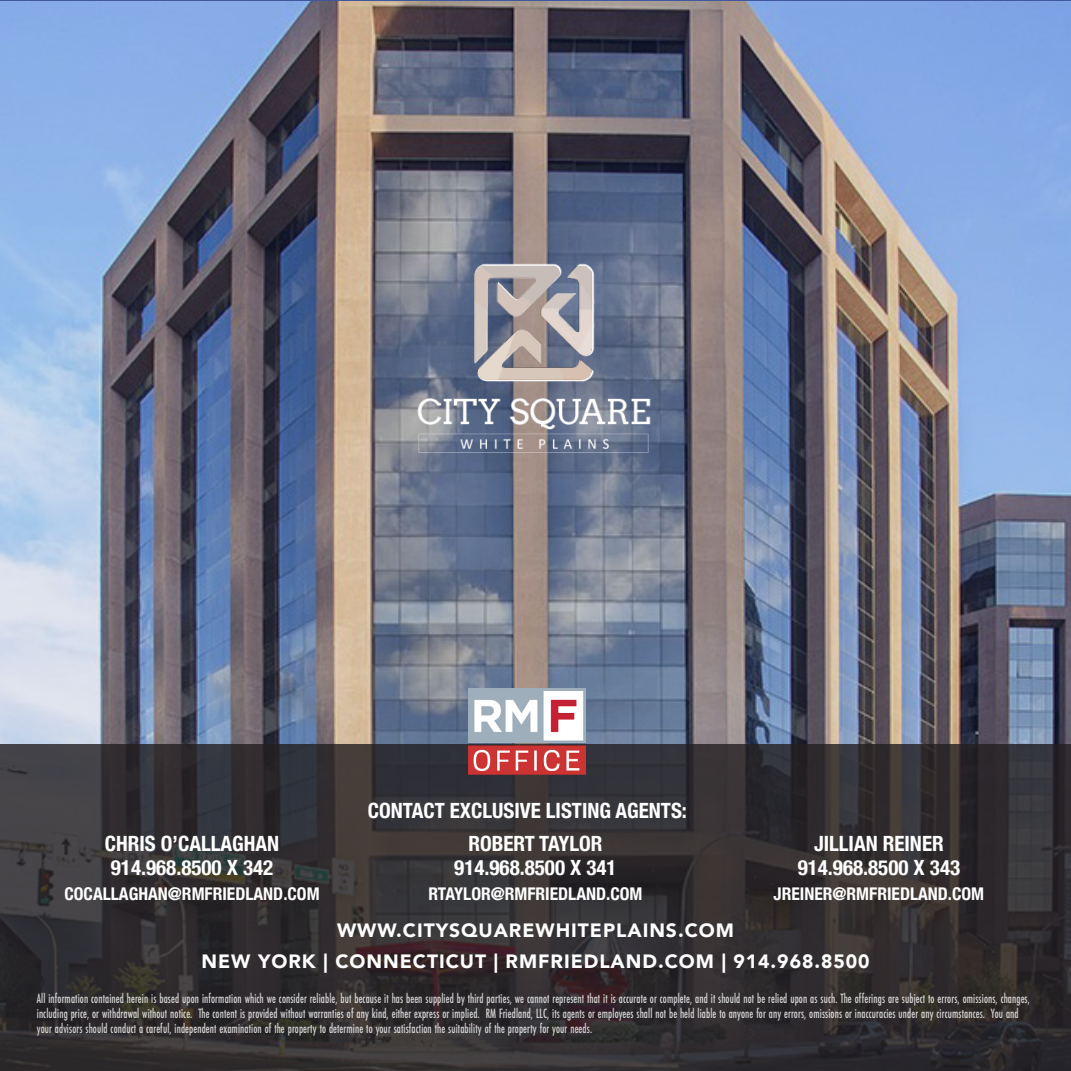
<style>
.page{position:relative;width:1071px;height:1071px;background:#fff}
.page>*{position:absolute;margin:0;border:0;box-sizing:border-box;transform-origin:0 0}
.t1{font:700 condensed 21px/24.5px "Helvetica Neue";color:#fff;text-align:center}
.t2{font:900 19.25px "Avenir";letter-spacing:.05em;color:#fff}
.t3{font:700 condensed 17.5px "Helvetica Neue";color:#fff}
.t4{font:500 14px/14.9px "Futura PT Cond";letter-spacing:.01em;color:#fff;scale:.84 1}
</style>
<div class="page">
<img style="left:0;top:1px;width:1071px;height:743px">
<svg style="left:0;top:744px;width:1071px;height:327px;background:#322f31"></svg>
<img style="left:468px;top:689px;width:118px;height:86px">
<img style="left:415px;top:261px;width:236px;height:194px">
<img style="left:460px;top:262px;width:148px;height:131px">
<p class="t1" style="left:105px;top:830px;width:176px">CHRIS O’CALLAGHAN</p>
<p class="t1" style="left:111px;top:854px;width:164px">914.968.8500 X 342</p>
<p class="t3" style="left:65px;top:879px;width:257px">COCALLAGHAN@RMFRIEDLAND.COM</p>
<p class="t1" style="left:368px;top:797px;width:321px">CONTACT EXCLUSIVE LISTING AGENTS:</p>
<p class="t1" style="left:468px;top:830px;width:136px">ROBERT TAYLOR</p>
<p class="t1" style="left:454px;top:854px;width:164px">914.968.8500 X 341</p>
<p class="t3" style="left:429px;top:879px;width:215px">RTAYLOR@RMFRIEDLAND.COM</p>
<p class="t1" style="left:798px;top:830px;width:164px">JILLIAN REINER<br>914.968.8500 X 343</p>
<p class="t3" style="left:774px;top:879px;width:212px">JREINER@RMFRIEDLAND.COM</p>
<p class="t2" style="left:337px;top:913px;width:398px">WWW.CITYSQUAREWHITEPLAINS.COM</p>
<p class="t2" style="left:201px;top:945px;width:670px">NEW YORK | CONNECTICUT | RMFRIEDLAND.COM | 914.968.8500</p>
<p class="t4" style="left:37px;top:991px;width:1184px">All information contained herein is based upon information which we consider reliable, but because it has been supplied by third parties, we cannot represent that it is accurate or complete, and it should not be relied upon as such. The offerings are subject to errors, omissions, changes, including price, or withdrawal without notice. The content is provided without warranties of any kind, either express or implied. RM Friedland, LLC, its agents or employees shall not be held liable to anyone for any errors, omissions or inaccuracies under any circumstances. You and your advisors should conduct a careful, independent examination of the property to determine to your satisfaction the suitability of the property for your needs.</p>
</div>
